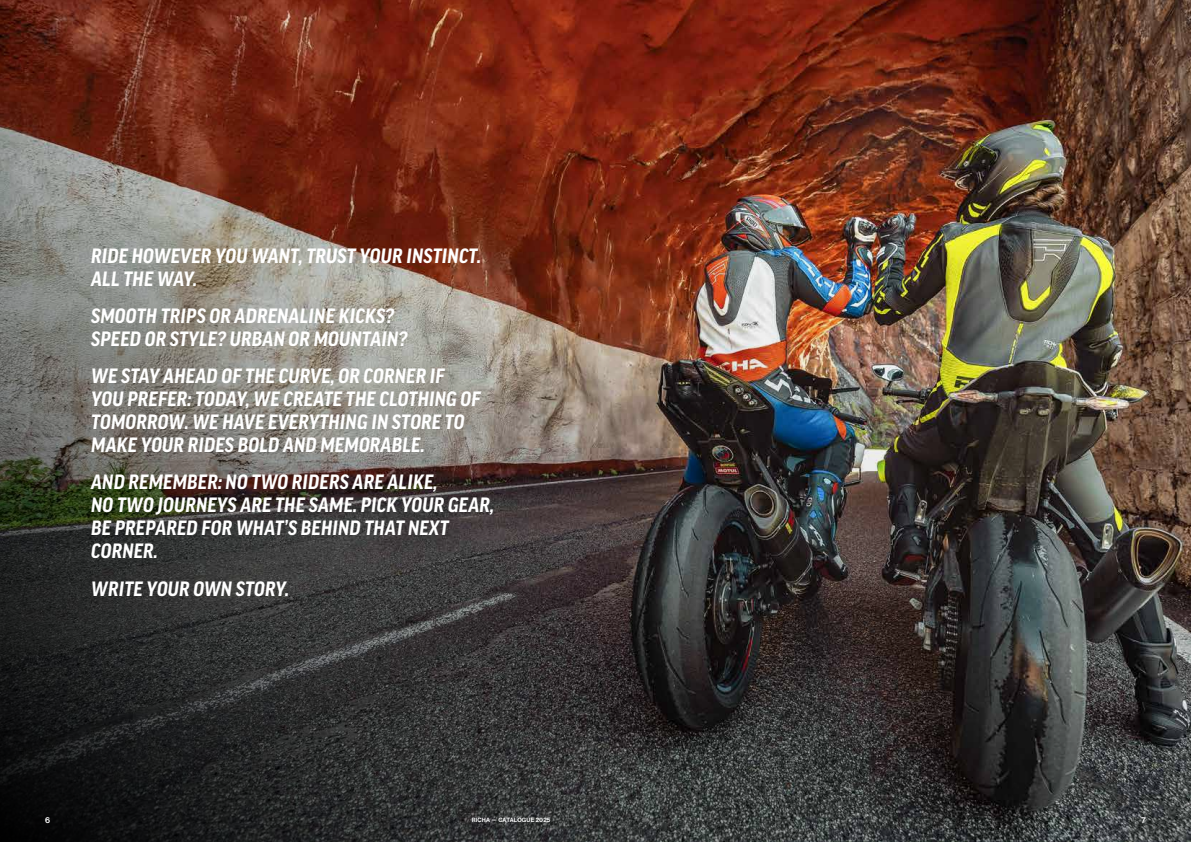
<style>
.page{position:relative;width:1191px;height:842px;background:#fff}
.page>*{position:absolute;margin:0;border:0;box-sizing:border-box;transform-origin:0 0}
.t1{font:italic 700 20px/23px "Good Pro Narr";letter-spacing:.01em;color:#fff}
.t2{font:8px "N Haas Grotesk DS Pro 65 Md";color:#fff}
.t3{font:6px "N Haas Grotesk DS Pro 65 Md";letter-spacing:.035em;color:#fff}
</style>
<div class="page">
<img style="left:0;top:0;width:1191px;height:842px">
<p class="t1" style="left:91px;top:244px;width:391px">RIDE HOWEVER YOU WANT, TRUST YOUR INSTINCT.<br>ALL THE WAY.</p>
<p class="t1" style="left:91px;top:304px;width:318px">SMOOTH TRIPS OR ADRENALINE KICKS?<br>SPEED OR STYLE? URBAN OR MOUNTAIN?</p>
<p class="t1" style="left:91px;top:364px;width:391px">WE STAY AHEAD OF THE CURVE, OR CORNER IF YOU PREFER: TODAY, WE CREATE THE CLOTHING OF TOMORROW. WE HAVE EVERYTHING IN STORE TO MAKE YOUR RIDES BOLD AND MEMORABLE.</p>
<p class="t1" style="left:91px;top:471px;width:404px">AND REMEMBER: NO TWO RIDERS ARE ALIKE,<br>NO TWO JOURNEYS ARE THE SAME. PICK YOUR GEAR,<br>BE PREPARED FOR WHAT’S BEHIND THAT NEXT<br>CORNER.</p>
<p class="t1" style="left:91px;top:577px;width:199px">WRITE YOUR OWN STORY.</p>
<p class="t2" style="left:45px;top:815px;width:6px">6</p>
<p class="t3" style="left:471px;top:816px;width:80px">RICHA — CATALOGUE 2025</p>
<p class="t2" style="left:1141px;top:815px;width:6px">7</p>
</div>
